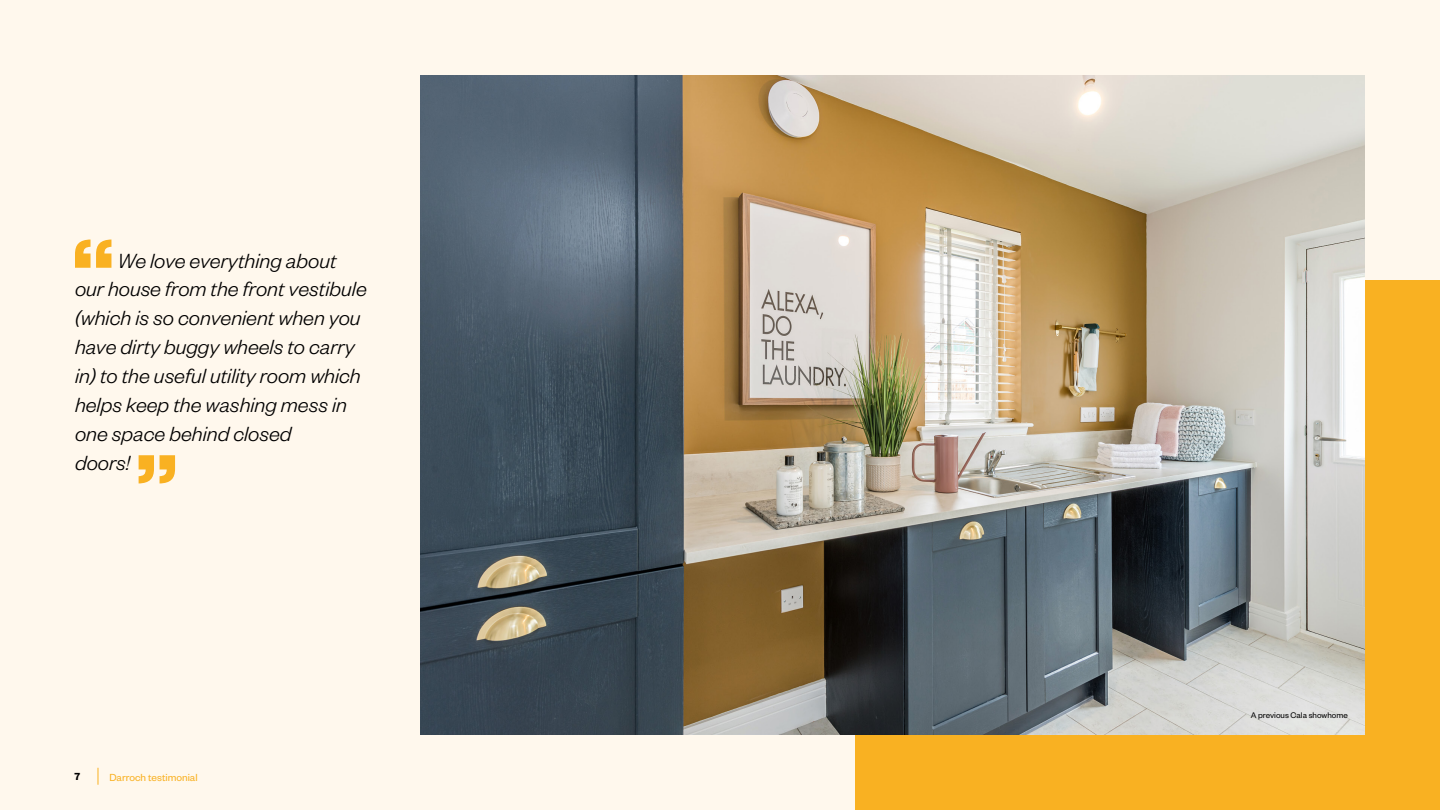
<style>
.page{position:relative;width:1440px;height:810px;background:#fff8ed}
.page>*{position:absolute;margin:0;border:0;box-sizing:border-box;transform-origin:0 0}
.t1{font:italic 300 22.5px/28.9px "Founders Grotesk";color:#000}
.t2{font:11.25px "Founders Grotesk";color:#f9b122}
.t3{font:600 11.25px "Founders Grotesk";color:#000}
.t4{font:9px "Founders Grotesk";color:#000}
</style>
<div class="page">
<div style="left:855px;top:280px;width:585px;height:530px;background:#f9b122"></div>
<img style="left:420px;top:75px;width:945px;height:660px">
<svg style="left:98px;top:768px;width:1px;height:17px"></svg>
<svg style="left:75px;top:240px;width:36px;height:28px"></svg>
<svg style="left:139px;top:455px;width:36px;height:28px"></svg>
<p class="t1" style="left:75px;top:245px;width:293px;text-indent:43px">We love everything about our house from the front vestibule (which is so convenient when you have dirty buggy wheels to carry in) to the useful utility room which helps keep the washing mess in one space behind closed<br>doors!</p>
<p class="t3" style="left:74px;top:770px;width:7px">7</p>
<p class="t2" style="left:110px;top:770px;width:90px">Darroch testimonial</p>
<p class="t4" style="left:1251px;top:709px;width:98px">A previous Cala showhome</p>
</div>
